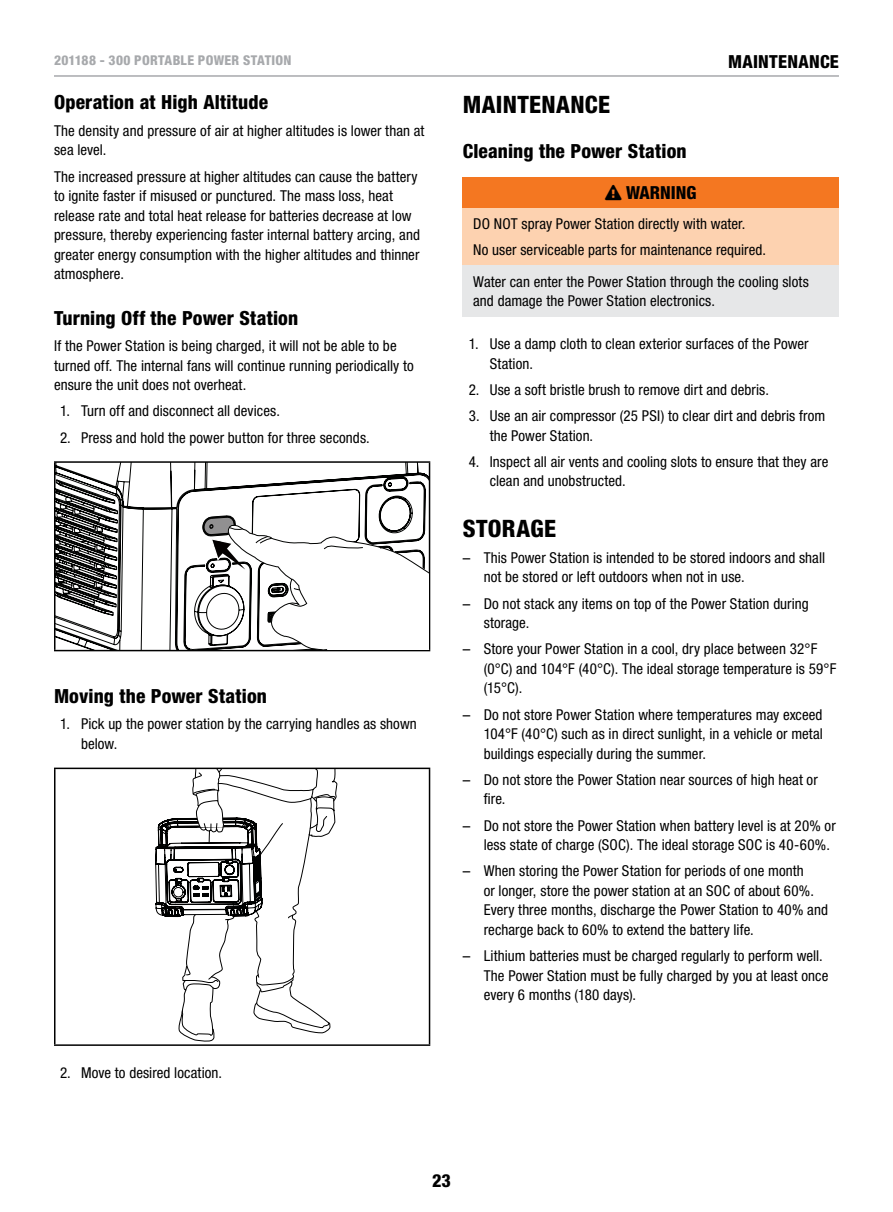
<style>
.page{position:relative;width:893px;height:1212px;background:#fff}
.page>*{position:absolute;margin:0;border:0;box-sizing:border-box;transform-origin:0 0}
.t1{font:800 condensed 24px "Helvetica Neue LT Std";letter-spacing:.015em;color:#000}
.t2{font:800 condensed 19.5px "Helvetica Neue LT Std";letter-spacing:.01em;color:#000}
.t3{font:800 condensed 18px "Helvetica Neue LT Std";color:#000}
.t4{font:condensed 15px/19.5px "Helvetica Neue LT Std";letter-spacing:.005em;color:#000}
.t5{font:800 condensed 13.5px "Helvetica Neue LT Std";letter-spacing:.025em;color:#a7a9ac}
.s1{font-stretch:normal}
</style>
<div class="page">
<hr style="left:54px;top:75px;width:785px;height:2px;background:#a7a9ac">
<hr style="left:54px;top:461px;width:376px;height:2px;background:#000">
<hr style="left:54px;top:463px;width:2px;height:187px;background:#000">
<hr style="left:429px;top:463px;width:1px;height:187px;background:#000">
<hr style="left:54px;top:650px;width:376px;height:1px;background:#000">
<svg style="left:56px;top:463px;width:373px;height:187px"></svg>
<svg style="left:203px;top:516px;width:226px;height:134px"></svg>
<hr style="left:54px;top:767px;width:376px;height:2px;background:#000">
<hr style="left:54px;top:769px;width:2px;height:275px;background:#000">
<hr style="left:429px;top:769px;width:1px;height:275px;background:#000">
<hr style="left:54px;top:1044px;width:376px;height:2px;background:#000">
<svg style="left:155px;top:769px;width:183px;height:273px"></svg>
<div style="left:463px;top:177px;width:376px;height:31px;background:#f47721"></div>
<div style="left:463px;top:208px;width:376px;height:58px;background:#fdd2b0"></div>
<div style="left:463px;top:266px;width:376px;height:51px;background:#e6e7e8"></div>
<p class="t5" style="left:54px;top:52px;width:97px">201188 - 300 Porta</p>
<p class="t5" style="left:173px;top:52px;width:112px">ble Power Station</p>
<p class="t3" style="left:728px;top:50px;width:41px">Maintenance</p>
<h2 class="t2" style="left:54px;top:90px;width:216px">Operation at High Altitude</h2>
<p class="t4" style="left:54px;top:121px;width:372px">The density and pressure of air at higher altitudes is lower than at sea level.</p>
<p class="t4" style="left:54px;top:166px;width:367px">The increased pressure at higher altitudes can cause the battery to ignite faster if misused or punctured. The mass loss, heat release rate and total heat release for batteries decrease at low pressure, thereby experiencing faster internal battery arcing, and greater energy consumption with the higher altitudes and thinner atmosphere.</p>
<h2 class="t2" style="left:54px;top:306px;width:246px">Turning Off the Power Station</h2>
<p class="t4" style="left:54px;top:336px;width:361px">If the Power Station is being charged, it will not be able to be turned off. The internal fans will continue running periodically to ensure the unit does not overheat.</p>
<p class="t4" style="left:60px;top:401px;width:222px">1. Turn off and disconnect all devices.</p>
<p class="t4" style="left:60px;top:427px;width:311px">2. Press and hold the power button for three seconds.</p>
<h2 class="t2" style="left:54px;top:684px;width:215px">Moving the Power Station</h2>
<p class="t4" style="left:81px;top:714px;width:337px;text-indent:-21px">1. Pick up the power station by the carrying handles as shown below.</p>
<p class="t4" style="left:60px;top:1063px;width:164px">2. Move to desired location.</p>
<h1 class="t1" style="left:463px;top:89px;width:149px">MAINTENANCE</h1>
<h2 class="t2" style="left:463px;top:139px;width:226px">Cleaning the Power Station</h2>
<p class="t3" style="left:605px;top:181px;width:93px">❑ WARNING</p>
<p class="t4" style="left:473px;top:210px;width:294px;line-height:26.2px">DO NOT spray Power Station directly with water.<br>No user serviceable parts for maintenance required.</p>
<p class="t4" style="left:473px;top:272px;width:337px">Water can enter the Power Station through the cooling slots and damage the Power Station electronics.</p>
<p class="t4" style="left:490px;top:334px;width:320px;text-indent:-21px">1. Use a damp cloth to clean exterior surfaces of the Power<br>Station.</p>
<p class="t4" style="left:469px;top:380px;width:302px">2. Use a soft bristle brush to remove dirt and debris.</p>
<p class="t4" style="left:490px;top:406px;width:337px;text-indent:-21px">3. Use an air compressor (25 PSI) to clear dirt and debris from the Power Station.</p>
<p class="t4" style="left:490px;top:452px;width:340px;text-indent:-21px">4. Inspect all air vents and cooling slots to ensure that they are clean and unobstructed.</p>
<h1 class="t1" style="left:463px;top:513px;width:95px">STORAGE</h1>
<p class="t4" style="left:484px;top:548px;width:343px;text-indent:-21px"><span class="s1">–</span> This Power Station is intended to be stored indoors and shall not be stored or left outdoors when not in use.</p>
<p class="t4" style="left:484px;top:593px;width:327px;text-indent:-21px"><span class="s1">–</span> Do not stack any items on top of the Power Station during storage.</p>
<p class="t4" style="left:484px;top:639px;width:354px;text-indent:-21px"><span class="s1">–</span> Store your Power Station in a cool, dry place between 32°F (0°C) and 104°F (40°C). The ideal storage temperature is 59°F (15°C).</p>
<p class="t4" style="left:484px;top:704px;width:341px;text-align:justify;text-indent:-21px"><span class="s1">–</span> Do not store Power Station where temperatures may exceed 104°F (40°C) such as in direct sunlight, in a vehicle or metal buildings especially during the summer.</p>
<p class="t4" style="left:484px;top:770px;width:336px;text-indent:-21px"><span class="s1">–</span> Do not store the Power Station near sources of high heat or fire.</p>
<p class="t4" style="left:484px;top:815px;width:354px;text-indent:-21px"><span class="s1">–</span> Do not store the Power Station when battery level is at 20% or less state of charge (SOC). The ideal storage SOC is 40-60%.</p>
<p class="t4" style="left:484px;top:861px;width:346px;text-indent:-21px"><span class="s1">–</span> When storing the Power Station for periods of one month<br>or longer, store the power station at an SOC of about 60%.<br>Every three months, discharge the Power Station to 40% and recharge back to 60% to extend the battery life.</p>
<p class="t4" style="left:484px;top:946px;width:346px;text-indent:-21px"><span class="s1">–</span> Lithium batteries must be charged regularly to perform well.<br>The Power Station must be fully charged by you at least once every 6 months (180 days).</p>
<p class="t3" style="left:432px;top:1169px;width:20px">23</p>
</div>
